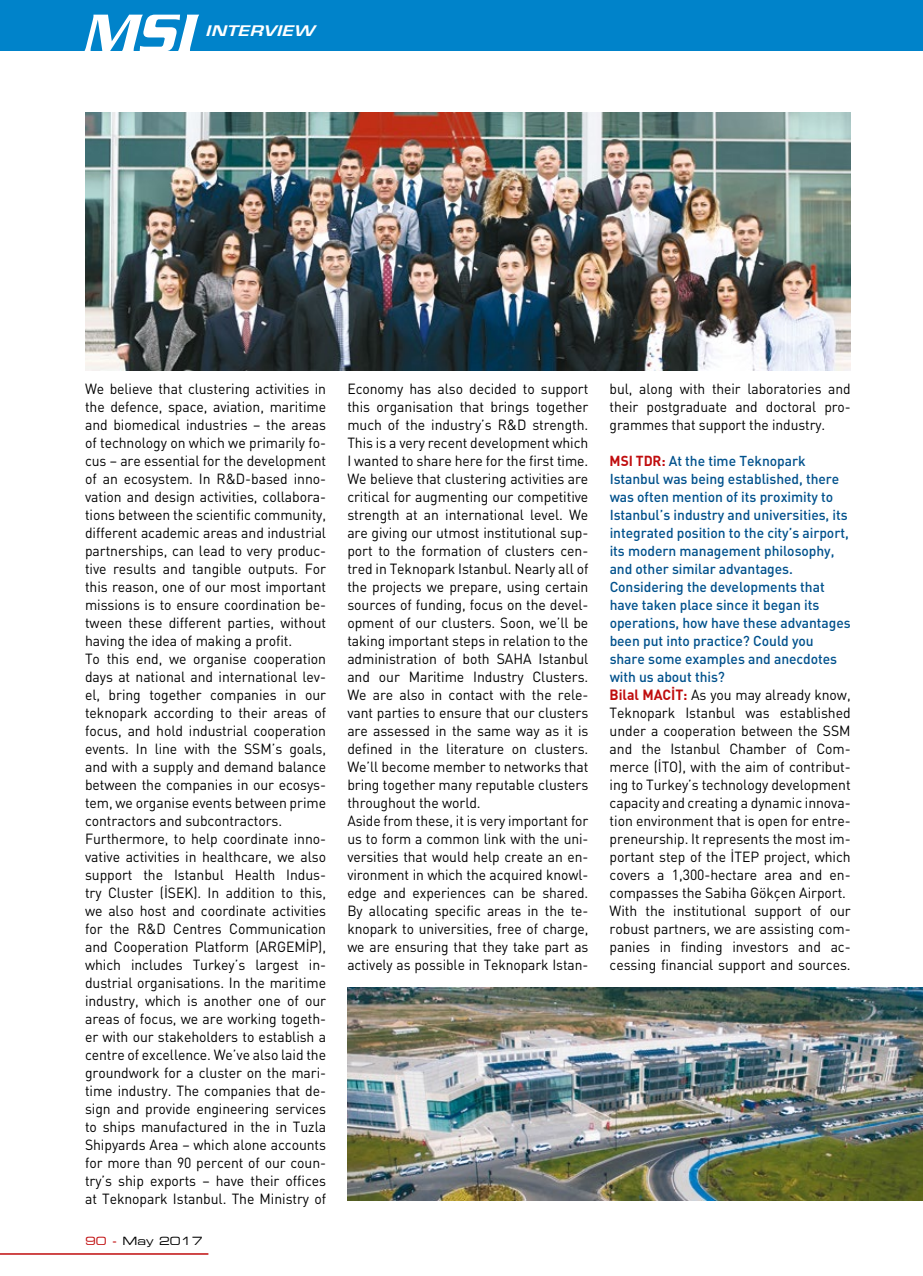
<style>
.page{position:relative;width:923px;height:1276px;background:#fff}
.page>*{position:absolute;margin:0;border:0;box-sizing:border-box;transform-origin:0 0}
.t1{font:italic 500 57.45px "Serpentine";color:#fff}
.t2{font:14.55px/18px "DIN";letter-spacing:-.005em;color:#000;scale:.96 1}
.t3{font:14.55px/18px "DIN";letter-spacing:-.005em;color:#000;text-align:justify;scale:.95 1}
.t4{font:500 14.25px/18px "DIN";letter-spacing:-.005em;color:#00518c}
.t5{font:italic 14.25px "Eurostile Demi";letter-spacing:.02em;color:#fff;scale:1.3 1}
.t6{font:11.25px "Eurostile Extended Two";color:#000}
.s1{font-weight:700;color:#c00d0e}
.s2{color:#c00d0e}
</style>
<div class="page">
<div style="left:0;top:0;width:923px;height:51px;background:#0083ca"></div>
<hr style="left:0;top:1253px;width:208px;height:1px;background:#c00d0e">
<img style="left:85px;top:113px;width:765px;height:257px">
<img style="left:347px;top:988px;width:576px;height:212px">
<h1 class="t1" style="left:82px;top:-1px;width:113px">MSI</h1>
<p class="t5" style="left:205px;top:22px;width:85px">INTERVIEW</p>
<p class="t2" style="left:85px;top:380px;width:253px">We believe that clustering activities in the defence, space, aviation, maritime and biomedical industries – the areas of technology on which we primarily fo&shy;cus – are essential for the development of an ecosystem. In R&amp;D-based inno&shy;vation and design activities, collabora&shy;tions between the scientific community, different academic areas and industrial partnerships, can lead to very produc&shy;tive results and tangible outputs. For this reason, one of our most important missions is to ensure coordination be&shy;tween these different parties, without having the idea of making a profit.<br>To this end, we organise cooperation days at national and international lev&shy;el, bring together companies in our teknopark according to their areas of focus, and hold industrial cooperation events. In line with the SSM’s goals, and with a supply and demand balance between the companies in our ecosys&shy;tem, we organise events between prime contractors and subcontractors.<br>Furthermore, to help coordinate inno&shy;vative activities in healthcare, we also support the Istanbul Health Indus&shy;try Cluster (İSEK). In addition to this, we also host and coordinate activities for the R&amp;D Centres Communication and Cooperation Platform (ARGEMİP), which includes Turkey’s largest in&shy;dustrial organisations. In the maritime industry, which is another one of our areas of focus, we are working togeth&shy;er with our stakeholders to establish a centre of excellence. We’ve also laid the groundwork for a cluster on the mari&shy;time industry. The companies that de&shy;sign and provide engineering services to ships manufactured in the in Tuzla Shipyards Area – which alone accounts for more than 90 percent of our coun&shy;try’s ship exports – have their offices at Teknopark Istanbul. The Ministry of</p>
<p class="t2" style="left:347px;top:380px;width:252px">Economy has also decided to support this organisation that brings together much of the industry’s R&amp;D strength.<br>This is a very recent development which I wanted to share here for the first time.<br>We believe that clustering activities are critical for augmenting our competitive strength at an international level. We are giving our utmost institutional sup&shy;port to the formation of clusters cen&shy;tred in Teknopark Istanbul. Nearly all of the projects we prepare, using certain sources of funding, focus on the devel&shy;opment of our clusters. Soon, we’ll be taking important steps in relation to the administration of both SAHA Istanbul and our Maritime Industry Clusters.<br>We are also in contact with the rele&shy;vant parties to ensure that our clusters are assessed in the same way as it is defined in the literature on clusters.<br>We’ll become member to networks that bring together many reputable clusters throughout the world.<br>Aside from these, it is very important for us to form a common link with the uni&shy;versities that would help create an en&shy;vironment in which the acquired knowl&shy;edge and experiences can be shared.<br>By allocating specific areas in the te&shy;knopark to universities, free of charge, we are ensuring that they take part as actively as possible in Teknopark Istan-</p>
<p class="t3" style="left:609px;top:380px;width:255px">bul, along with their laboratories and their postgraduate and doctoral pro&shy;grammes that support the industry.</p>
<p class="t4" style="left:609px;top:451px;width:242px"><span class="s1">MSI TDR:</span> At the time Teknopark Istanbul was being established, there was often mention of its proximity to Istanbul’s industry and universities, its integrated position to the city’s airport, its modern management philosophy, and other similar advantages.<br>Considering the developments that have taken place since it began its operations, how have these advantages been put into practice? Could you share some examples and anecdotes with us about this?</p>
<p class="t2" style="left:609px;top:685px;width:252px"><span class="s1">Bilal MACİT:</span> As you may already know, Teknopark Istanbul was established under a cooperation between the SSM and the Istanbul Chamber of Com&shy;merce (İTO), with the aim of contribut&shy;ing to Turkey’s technology development capacity and creating a dynamic innova&shy;tion environment that is open for entre&shy;preneurship. It represents the most im&shy;portant step of the İTEP project, which covers a 1,300-hectare area and en&shy;compasses the Sabiha Gökçen Airport.<br>With the institutional support of our robust partners, we are assisting com&shy;panies in finding investors and ac&shy;cessing financial support and sources.</p>
<p class="t6" style="left:85px;top:1233px;width:119px"><span class="s2">90 -</span> May 2017</p>
</div>
